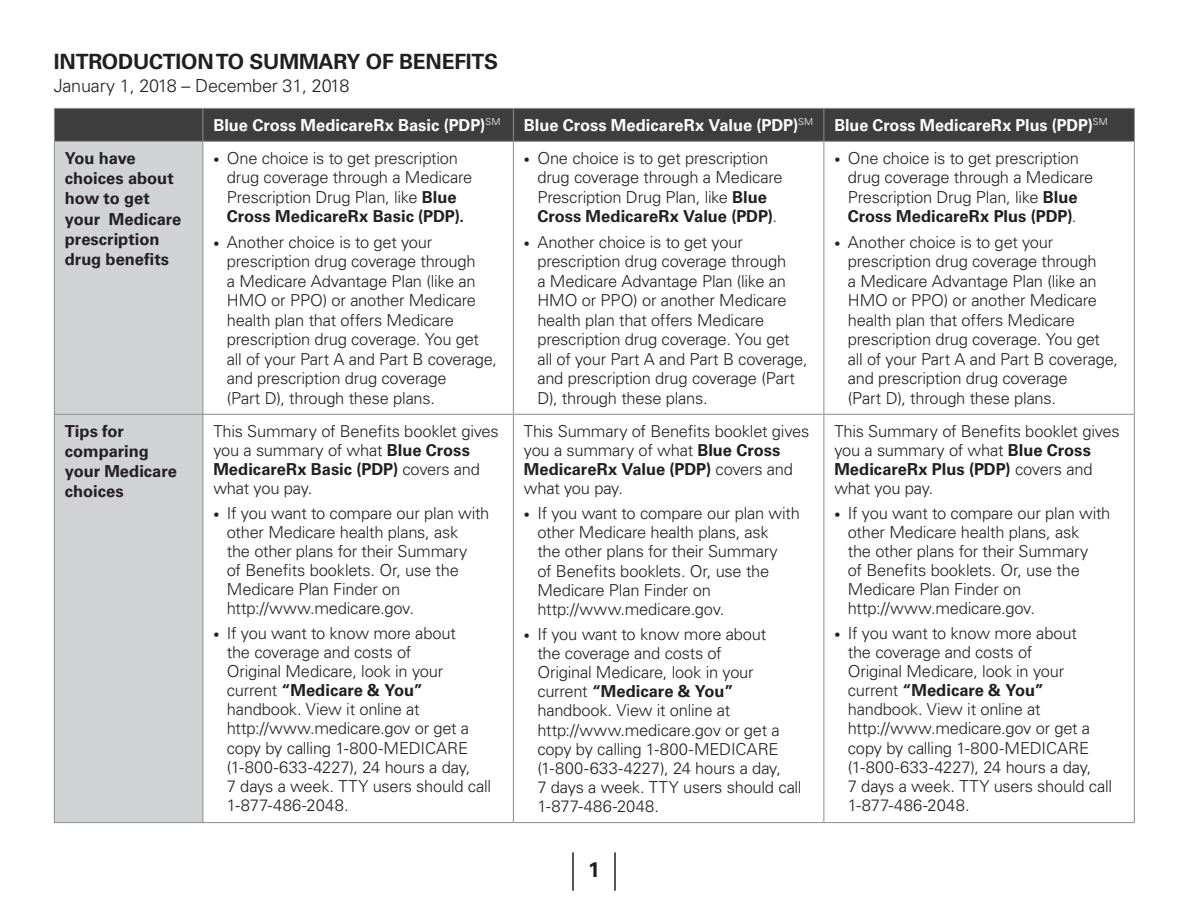
<style>
.page{position:relative;width:1188px;height:918px;background:#fff}
.page>*{position:absolute;margin:0;border:0;box-sizing:border-box;transform-origin:0 0}
.sub_tier_1{font:700 21px "Univers LT Std";letter-spacing:-.01em;color:#231f20}
.sub_tier_1-2{font:300 18px "Univers LT Std";letter-spacing:-.01em;color:#231f20}
.chart_body{font:300 16.5px/19px "Univers LT Std";letter-spacing:-.015em;color:#231f20}
.left_column{font:700 16.5px/20.2px "Univers LT Std";color:#231f20}
.chart_header_row{font:700 16.5px "Univers LT Std";color:#fff}
.s1{font-size:12px}
.s2{font-weight:700}
</style>
<div class="page">
<hr style="left:614px;top:852px;width:2px;height:39px;background:#231f20">
<hr style="left:572px;top:852px;width:2px;height:39px;background:#231f20">
<div style="left:55px;top:109px;width:1079px;height:32px;background:#3e3e3f"></div>
<div style="left:55px;top:142px;width:147px;height:680px;background:#d1d2d4"></div>
<hr style="left:202px;top:109px;width:1px;height:32px;background:#8a8c8f">
<hr style="left:824px;top:109px;width:1px;height:32px;background:#8a8c8f">
<hr style="left:1134px;top:109px;width:1px;height:32px;background:#8a8c8f">
<hr style="left:202px;top:142px;width:1px;height:272px;background:#8a8c8f">
<hr style="left:824px;top:142px;width:1px;height:272px;background:#8a8c8f">
<hr style="left:1134px;top:142px;width:1px;height:272px;background:#8a8c8f">
<hr style="left:54px;top:414px;width:149px;height:1px;background:#8a8c8f">
<hr style="left:203px;top:414px;width:310px;height:1px;background:#8a8c8f">
<hr style="left:202px;top:415px;width:1px;height:407px;background:#8a8c8f">
<hr style="left:513px;top:414px;width:311px;height:1px;background:#8a8c8f">
<hr style="left:824px;top:414px;width:311px;height:1px;background:#8a8c8f">
<hr style="left:824px;top:415px;width:1px;height:407px;background:#8a8c8f">
<hr style="left:1134px;top:415px;width:1px;height:407px;background:#8a8c8f">
<hr style="left:54px;top:822px;width:149px;height:1px;background:#8a8c8f">
<hr style="left:203px;top:822px;width:310px;height:1px;background:#8a8c8f">
<hr style="left:513px;top:822px;width:311px;height:1px;background:#8a8c8f">
<hr style="left:824px;top:822px;width:311px;height:1px;background:#8a8c8f">
<hr style="left:54px;top:108px;width:149px;height:1px;background:#8a8c8f">
<hr style="left:54px;top:109px;width:1px;height:32px;background:#8a8c8f">
<hr style="left:203px;top:108px;width:310px;height:1px;background:#8a8c8f">
<hr style="left:513px;top:108px;width:311px;height:1px;background:#8a8c8f">
<hr style="left:513px;top:109px;width:1px;height:32px;background:#8a8c8f">
<hr style="left:824px;top:108px;width:311px;height:1px;background:#8a8c8f">
<hr style="left:54px;top:141px;width:149px;height:1px;background:#8a8c8f">
<hr style="left:203px;top:141px;width:310px;height:1px;background:#8a8c8f">
<hr style="left:513px;top:141px;width:311px;height:1px;background:#8a8c8f">
<hr style="left:824px;top:141px;width:311px;height:1px;background:#8a8c8f">
<hr style="left:54px;top:142px;width:1px;height:272px;background:#8a8c8f">
<hr style="left:513px;top:142px;width:1px;height:272px;background:#8a8c8f">
<hr style="left:54px;top:415px;width:1px;height:407px;background:#8a8c8f">
<hr style="left:513px;top:415px;width:1px;height:407px;background:#8a8c8f">
<p class="sub_tier_1" style="left:54px;top:50px;width:446px">INTRODUCTION TO SUMMARY OF BENEFITS</p>
<p class="sub_tier_1-2" style="left:54px;top:75px;width:297px">January 1, 2018 – December 31, 2018</p>
<p class="chart_header_row" style="left:213px;top:115px;width:289px">Blue Cross MedicareRx Basic (PDP)<sup>SM</sup></p>
<p class="chart_header_row" style="left:524px;top:115px;width:291px">Blue Cross MedicareRx Value (PDP)<sup>SM</sup></p>
<p class="chart_header_row" style="left:834px;top:115px;width:275px">Blue Cross MedicareRx Plus (PDP)<sup>SM</sup></p>
<p class="left_column" style="left:65px;top:148px;width:118px">You have choices about how to get your Medicare prescription drug benefits</p>
<p class="chart_body" style="left:227px;top:148px;width:247px;line-height:19.5px;text-indent:-14px"><span class="s1">•</span> One choice is to get prescription drug coverage through a Medicare Prescription Drug Plan, like <span class="s2">Blue Cross MedicareRx Basic (PDP).</span></p>
<p class="chart_body" style="left:227px;top:232px;width:272px;line-height:19.5px;text-indent:-14px"><span class="s1">•</span> Another choice is to get your prescription drug coverage through<br>a Medicare Advantage Plan (like an HMO or PPO) or another Medicare health plan that offers Medicare prescription drug coverage. You get all of your Part A and Part B coverage, and prescription drug coverage<br>(Part D), through these plans.</p>
<p class="left_column" style="left:65px;top:421px;width:114px">Tips for comparing your Medicare choices</p>
<p class="chart_body" style="left:213px;top:421px;width:287px">This Summary of Benefits booklet gives you a summary of what <span class="s2">Blue Cross<br>MedicareRx Basic (PDP)</span> covers and what you pay.</p>
<p class="chart_body" style="left:227px;top:504px;width:264px;text-indent:-14px"><span class="s1">•</span> If you want to compare our plan with other Medicare health plans, ask<br>the other plans for their Summary<br>of Benefits booklets. Or, use the<br>Medicare Plan Finder on http://www.medicare.gov.</p>
<p class="chart_body" style="left:227px;top:624px;width:266px;text-indent:-14px"><span class="s1">•</span> If you want to know more about<br>the coverage and costs of<br>Original Medicare, look in your current <span class="s2">“Medicare &amp; You” </span>handbook. View it online at http://www.medicare.gov or get a copy by calling 1‑800‑MEDICARE (1‑800‑633‑4227), 24 hours a day,<br>7 days a week. TTY users should call<br>1‑877‑486‑2048.</p>
<p class="chart_body" style="left:537px;top:148px;width:247px;line-height:19.5px;text-indent:-14px"><span class="s1">•</span> One choice is to get prescription drug coverage through a Medicare Prescription Drug Plan, like <span class="s2">Blue Cross MedicareRx Value (PDP)</span>.</p>
<p class="chart_body" style="left:537px;top:232px;width:272px;line-height:19.5px;text-indent:-14px"><span class="s1">•</span> Another choice is to get your prescription drug coverage through<br>a Medicare Advantage Plan (like an HMO or PPO) or another Medicare health plan that offers Medicare prescription drug coverage. You get all of your Part A and Part B coverage, and prescription drug coverage (Part D), through these plans.</p>
<p class="chart_body" style="left:524px;top:421px;width:287px">This Summary of Benefits booklet gives you a summary of what <span class="s2">Blue Cross<br>MedicareRx Value (PDP)</span> covers and what you pay.</p>
<p class="chart_body" style="left:537px;top:504px;width:264px;text-indent:-14px"><span class="s1">•</span> If you want to compare our plan with other Medicare health plans, ask<br>the other plans for their Summary<br>of Benefits booklets. Or, use the<br>Medicare Plan Finder on http://www.medicare.gov.</p>
<p class="chart_body" style="left:537px;top:625px;width:266px;text-indent:-14px"><span class="s1">•</span> If you want to know more about<br>the coverage and costs of<br>Original Medicare, look in your current <span class="s2">“Medicare &amp; You” </span>handbook. View it online at http://www.medicare.gov or get a copy by calling 1‑800‑MEDICARE (1‑800‑633‑4227), 24 hours a day,<br>7 days a week. TTY users should call<br>1‑877‑486‑2048.</p>
<p class="sub_tier_1" style="left:588px;top:858px;width:13px">1</p>
<p class="chart_body" style="left:848px;top:148px;width:247px;line-height:19.5px;text-indent:-14px"><span class="s1">•</span> One choice is to get prescription drug coverage through a Medicare<br>Prescription Drug Plan, like <span class="s2">Blue<br>Cross MedicareRx Plus (PDP)</span>.</p>
<p class="chart_body" style="left:848px;top:232px;width:272px;line-height:19.5px;text-indent:-14px"><span class="s1">•</span> Another choice is to get your prescription drug coverage through<br>a Medicare Advantage Plan (like an HMO or PPO) or another Medicare health plan that offers Medicare prescription drug coverage. You get all of your Part A and Part B coverage, and prescription drug coverage<br>(Part D), through these plans.</p>
<p class="chart_body" style="left:834px;top:421px;width:287px">This Summary of Benefits booklet gives you a summary of what <span class="s2">Blue Cross<br>MedicareRx Plus (PDP)</span> covers and what you pay.</p>
<p class="chart_body" style="left:848px;top:504px;width:264px;text-indent:-14px"><span class="s1">•</span> If you want to compare our plan with other Medicare health plans, ask<br>the other plans for their Summary<br>of Benefits booklets. Or, use the<br>Medicare Plan Finder on http://www.medicare.gov.</p>
<p class="chart_body" style="left:848px;top:624px;width:266px;text-indent:-14px"><span class="s1">•</span> If you want to know more about<br>the coverage and costs of<br>Original Medicare, look in your current <span class="s2">“Medicare &amp; You” </span>handbook. View it online at http://www.medicare.gov or get a copy by calling 1‑800‑MEDICARE (1‑800‑633‑4227), 24 hours a day,<br>7 days a week. TTY users should call<br>1‑877‑486‑2048.</p>
</div>
